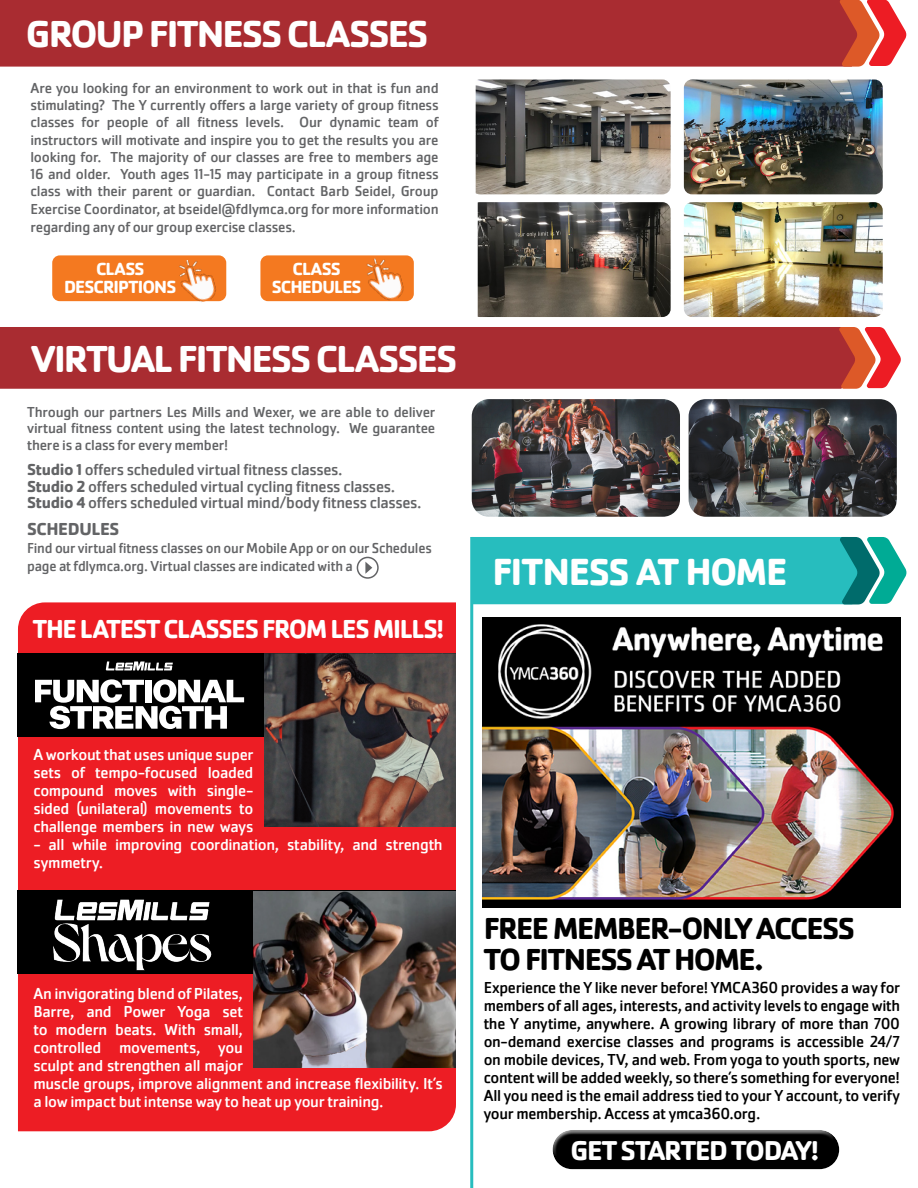
<style>
.page{position:relative;width:918px;height:1188px;background:#fff}
.page>*{position:absolute;margin:0;border:0;box-sizing:border-box;transform-origin:0 0}
.t1{font:700 39px "Cachet Pro";letter-spacing:-.05em;color:#fff}
.t2{font:700 39px "Cachet";letter-spacing:-.04em;color:#fff}
.t3{font:700 31.5px/31.5px "Cachet Pro";letter-spacing:-.05em;color:#000}
.t4{font:700 28.35px "Cachet Pro";letter-spacing:-.045em;color:#fff}
.t5{font:700 27px "Cachet Pro";letter-spacing:-.05em;color:#fff}
.t6{font:700 18.3px/18.3px "Cachet Pro";letter-spacing:-.045em;color:#fff;text-align:center}
.t7{font:700 18px "Cachet Pro";letter-spacing:-.02em;color:#636466}
.t8{font:16.5px/18px "Cachet Pro";letter-spacing:-.02em;color:#fff}
.t9{font:16.5px/18px "Cachet Pro";letter-spacing:-.02em;color:#000;text-align:justify}
.t10{font:16.5px/16.5px "Cachet Pro";letter-spacing:-.02em;color:#636466}
.t11{font:15px/17.4px "Cachet Pro";letter-spacing:-.015em;color:#636466;text-align:justify}
.s1{font-weight:700}
</style>
<div class="page">
<div style="left:357px;top:557px;width:22px;height:22px;border:2px solid #636466;border-radius:50%"></div>
<svg style="left:365px;top:562px;width:7px;height:12px"></svg>
<img style="left:472px;top:399px;width:208px;height:118px">
<img style="left:689px;top:399px;width:208px;height:118px">
<div style="left:0;top:327px;width:839px;height:62px;background:#a92c31"></div>
<svg style="left:839px;top:327px;width:62px;height:62px"></svg>
<div style="left:0;top:0;width:840px;height:67px;background:#a92c31"></div>
<div style="left:52px;top:255px;width:174px;height:46px;background:#f47920;border-radius:7px"></div>
<div style="left:260px;top:255px;width:154px;height:46px;background:#f47920;border-radius:7px"></div>
<img style="left:169px;top:255px;width:55px;height:47px">
<img style="left:357px;top:255px;width:54px;height:47px">
<svg style="left:840px;top:0;width:66px;height:67px"></svg>
<img style="left:478px;top:202px;width:193px;height:115px">
<img style="left:476px;top:79px;width:195px;height:115px">
<img style="left:684px;top:79px;width:199px;height:115px">
<img style="left:684px;top:202px;width:199px;height:115px">
<div style="left:548px;top:1125px;width:292px;height:36px;background:#fff;opacity:.75"></div>
<div style="left:551px;top:1136px;width:293px;height:34px;background:#000"></div>
<img style="left:482px;top:618px;width:418px;height:289px">
<svg style="left:473px;top:537px;width:433px;height:67px;background:#29b9b9"></svg>
<div style="left:18px;top:602px;width:438px;height:529px;background:#ed1d24"></div>
<div style="left:18px;top:891px;width:438px;height:83px;background:#000"></div>
<div style="left:18px;top:653px;width:438px;height:83px;background:#000"></div>
<img style="left:254px;top:891px;width:202px;height:176px">
<img style="left:53px;top:899px;width:158px;height:72px">
<svg style="left:106px;top:661px;width:67px;height:9px"></svg>
<svg style="left:35px;top:679px;width:209px;height:50px"></svg>
<img style="left:264px;top:653px;width:192px;height:174px">
<hr style="left:470px;top:537px;width:3px;height:651px;background:#27bdbe">
<h1 class="t1" style="left:26px;top:10px;width:404px">GROUP FITNESS CLASSES</h1>
<p class="t11" style="left:30px;top:79px;width:410px">Are you looking for an environment to work out in that is fun and stimulating? The Y currently offers a large variety of group fitness classes for people of all fitness levels. Our dynamic team of instructors will motivate and inspire you to get the results you are looking for. The majority of our classes are free to members age 16 and older. Youth ages 11-15 may participate in a group fitness class with their parent or guardian. Contact Barb Seidel, Group Exercise Coordinator, at bseidel@fdlymca.org for more information regarding any of our group exercise classes.</p>
<p class="t6" style="left:64px;top:260px;width:114px">CLASS<br>DESCRIPTIONS</p>
<p class="t6" style="left:272px;top:260px;width:91px">CLASS<br>SCHEDULES</p>
<h1 class="t1" style="left:31px;top:335px;width:428px">VIRTUAL FITNESS CLASSES</h1>
<p class="t11" style="left:27px;top:404px;width:410px;line-height:16.5px">Through our partners Les Mills and Wexer, we are able to deliver virtual fitness content using the latest technology. We guarantee there is a class for every member!</p>
<p class="t10" style="left:27px;top:462px;width:396px"><span class="s1">Studio 1</span> offers scheduled virtual fitness classes.<br><span class="s1">Studio 2</span> offers scheduled virtual cycling fitness classes.<br><span class="s1">Studio 4</span> offers scheduled virtual mind/body fitness classes.</p>
<p class="t7" style="left:27px;top:518px;width:94px">SCHEDULES</p>
<p class="t11" style="left:27px;top:540px;width:406px;line-height:18px">Find our virtual fitness classes on our Mobile App or on our Schedules page at fdlymca.org. Virtual classes are indicated with a</p>
<h3 class="t5" style="left:33px;top:612px;width:413px">THE LATEST CLASSES FROM LES MILLS!</h3>
<h1 class="t2" style="left:492px;top:547px;width:297px">FITNESS AT HOME</h1>
<p class="t8" style="left:33px;top:746px;width:222px;text-align:justify">A workout that uses unique super sets of tempo-focused loaded compound moves with single&shy;sided (unilateral) movements to challenge members in new ways</p>
<p class="t8" style="left:33px;top:836px;width:411px">- all while improving coordination, stability, and strength symmetry.</p>
<p class="t8" style="left:33px;top:985px;width:411px">An invigorating blend of Pilates,<br>Barre, and Power Yoga set<br>to modern beats. With small,<br>controlled movements, you<br>sculpt and strengthen all major<br>muscle groups, improve alignment and increase flexibility. It’s a low impact but intense way to heat up your training.</p>
<h2 class="t3" style="left:484px;top:913px;width:373px">FREE MEMBER-ONLY ACCESS<br>TO FITNESS AT HOME.</h2>
<p class="t9" style="left:484px;top:979px;width:418px">Experience the Y like never before! YMCA360 provides a way for members of all ages, interests, and activity levels to engage with the Y anytime, anywhere. A growing library of more than 700 on-demand exercise classes and programs is accessible 24/7 on mobile devices, TV, and web. From yoga to youth sports, new content will be added weekly, so there’s something for everyone!<br>All you need is the email address tied to your Y account, to verify your membership. Access at ymca360.org.</p>
<h3 class="t4" style="left:571px;top:1133px;width:250px">GET STARTED TODAY!</h3>
</div>
